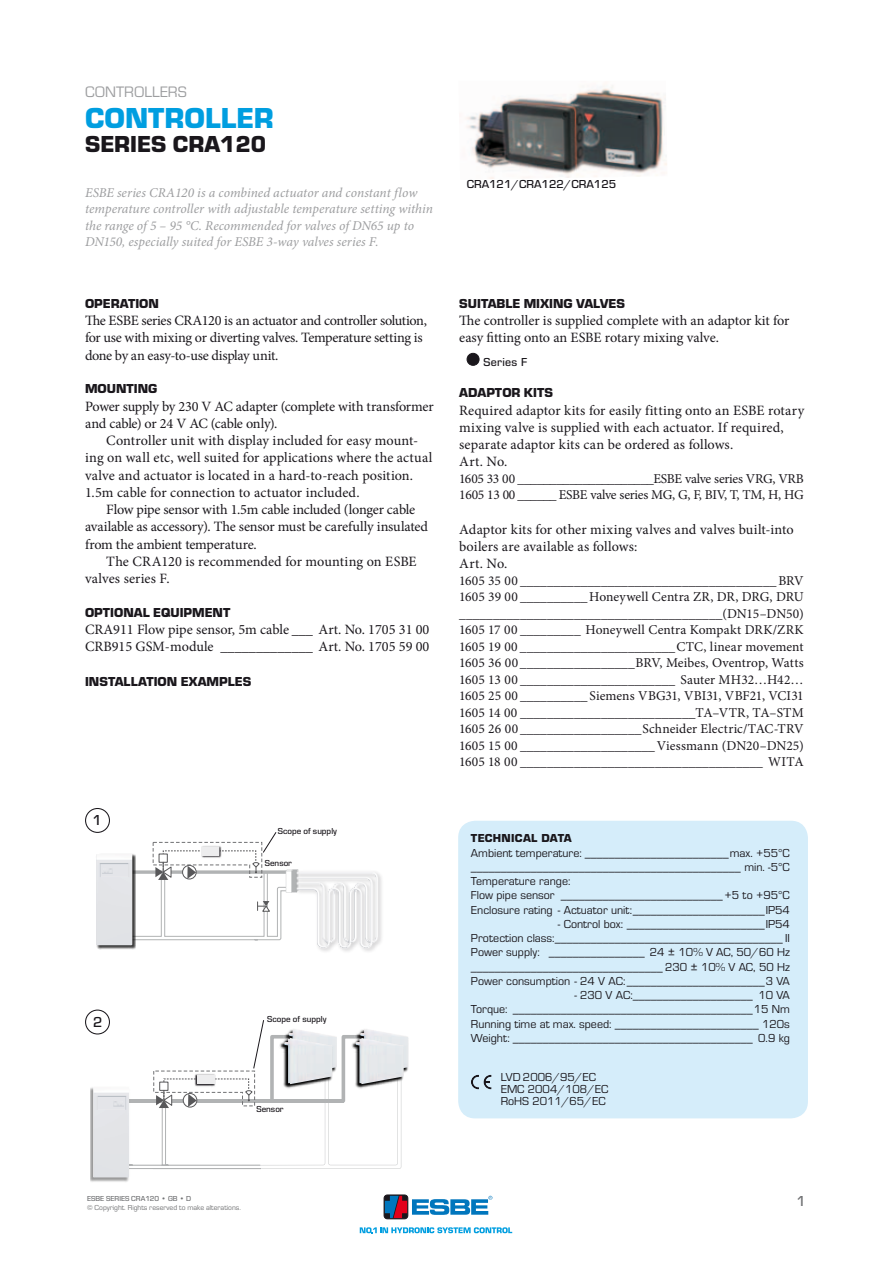
<style>
.page{position:relative;width:893px;height:1263px;background:#fff}
.page>*{position:absolute;margin:0;border:0;box-sizing:border-box;transform-origin:0 0}
.t1{font:700 30px "ESBE Eurostile";color:#009ee0}
.t2{font:700 24px "ESBE Eurostile";color:#1a171c}
.t3{font:15.75px "ESBE Eurostile";color:#9d9ea0}
.t4{font:500 15px "ESBE Eurostile";color:#1a171c}
.t5{font:500 15px "ESBE Eurostile";color:#707173}
.t6{font:14.25px/17.2px "Minion Pro";letter-spacing:-.005em;color:#1a171c}
.t7{font:13.5px/16.5px "Minion Pro";letter-spacing:-.015em;color:#1a171c}
.t8{font:italic 13.5px/16.5px "Minion Pro";color:#9d9ea0}
.t9{font:700 13.5px "ESBE Eurostile";color:#1a171c}
.t10{font:12px/14.2px "ESBE Eurostile";color:#1a171c}
.t11{font:500 12px "ESBE Eurostile";color:#1a171c}
.t12{font:700 12px "ESBE Eurostile";letter-spacing:.02em;color:#1a171c}
.t13{font:500 9px "ESBE Eurostile";color:#1a171c}
.t14{font:7.5px "ESBE Eurostile";color:#707173}
.t15{font:500 7.5px "ESBE Eurostile";color:#707173}
</style>
<div class="page">
<div style="left:458px;top:821px;width:350px;height:297px;background:#d5edfa;border-radius:17px"></div>
<svg style="left:471px;top:1075px;width:21px;height:14px"></svg>
<img style="left:96px;top:940px;width:39px;height:10px">
<img style="left:96px;top:855px;width:36px;height:90px">
<img style="left:380px;top:876px;width:2px;height:67px">
<img style="left:298px;top:869px;width:82px;height:83px">
<img style="left:90px;top:1087px;width:39px;height:95px">
<img style="left:93px;top:1087px;width:36px;height:90px">
<img style="left:408px;top:1038px;width:1px;height:29px">
<img style="left:401px;top:1035px;width:7px;height:37px">
<img style="left:401px;top:1037px;width:4px;height:53px">
<img style="left:401px;top:1038px;width:3px;height:46px">
<div style="left:85px;top:808px;width:25px;height:25px;border:1px solid #1a171c;border-radius:50%"></div>
<div style="left:85px;top:1009px;width:25px;height:25px;border:1px solid #1a171c;border-radius:50%"></div>
<img style="left:466px;top:85px;width:201px;height:94px">
<svg style="left:116px;top:832px;width:182px;height:108px"></svg>
<svg style="left:106px;top:1019px;width:295px;height:150px"></svg>
<div style="left:467px;top:353px;width:12px;height:12px;background:#1a171c;border-radius:50%"></div>
<div style="left:467px;top:353px;width:12px;height:13px;border:1px solid #1a171c;border-radius:50%"></div>
<svg style="left:360px;top:1227px;width:152px;height:6px"></svg>
<div style="left:384px;top:1195px;width:24px;height:24px;border:1px solid #1a171c;border-radius:3px"></div>
<svg style="left:385px;top:1196px;width:107px;height:22px"></svg>
<p class="t3" style="left:85px;top:83px;width:103px">Controllers</p>
<h1 class="t1" style="left:85px;top:102px;width:190px">CONTROLLER</h1>
<h2 class="t2" style="left:85px;top:131px;width:183px">SERIES CRA120</h2>
<p class="t8" style="left:85px;top:184px;width:349px">ESBE series CRA120 is a combined actuator and constant flow temperature controller with adjustable temperature setting within the range of 5 – 95 °C. Recommended for valves of DN65 up to DN150, especially suited for ESBE 3-way valves series F.</p>
<p class="t9" style="left:85px;top:296px;width:75px">OPERATION</p>
<p class="t6" style="left:85px;top:312px;width:343px">The ESBE series CRA120 is an actuator and controller solution, for use with mixing or diverting valves. Temperature setting is done by an easy-to-use display unit.</p>
<p class="t9" style="left:85px;top:381px;width:74px">MOUNTING</p>
<p class="t6" style="left:85px;top:397px;width:350px">Power supply by 230 V AC adapter (complete with transformer and cable) or 24 V AC (cable only).</p>
<p class="t6" style="left:85px;top:432px;width:349px;text-indent:21px">Controller unit with display included for easy mount&shy;ing on wall etc, well suited for applications where the actual valve and actuator is located in a hard-to-reach position.<br>1.5m cable for connection to actuator included.</p>
<p class="t6" style="left:85px;top:501px;width:344px;text-indent:21px">Flow pipe sensor with 1.5m cable included (longer cable available as accessory). The sensor must be carefully insulated from the ambient temperature.</p>
<p class="t6" style="left:85px;top:553px;width:333px;text-indent:21px">The CRA120 is recommended for mounting on ESBE valves series F.</p>
<p class="t9" style="left:85px;top:605px;width:147px">OPTIONAL EQUIPMENT</p>
<p class="t6" style="left:85px;top:621px;width:346px">CRA911 Flow pipe sensor, 5m cable ___ Art. No. 1705 31 00<br>CRB915 GSM-module _____________ Art. No. 1705 59 00</p>
<p class="t9" style="left:85px;top:674px;width:167px">INSTALLATION EXAM PLES</p>
<p class="t4" style="left:93px;top:812px;width:11px">1</p>
<p class="t4" style="left:93px;top:1014px;width:11px">2</p>
<p class="t13" style="left:278px;top:826px;width:61px">Scope of supply</p>
<p class="t13" style="left:265px;top:858px;width:29px">Sensor</p>
<p class="t13" style="left:267px;top:1014px;width:61px">Scope of supply</p>
<p class="t13" style="left:257px;top:1104px;width:29px">Sensor</p>
<p class="t11" style="left:467px;top:177px;width:151px">CRA121/CRA122/CRA125</p>
<p class="t9" style="left:459px;top:296px;width:166px">SUITABLE MIXING VALVES</p>
<p class="t6" style="left:459px;top:312px;width:332px">The controller is supplied complete with an adaptor kit for easy fitting onto an ESBE rotary mixing valve.</p>
<p class="t11" style="left:483px;top:355px;width:45px">Series F</p>
<p class="t9" style="left:459px;top:385px;width:37px">ADAPTOR</p>
<p class="t9" style="left:524px;top:385px;width:30px">KITS</p>
<p class="t6" style="left:459px;top:401px;width:346px">Required adaptor kits for easily fitting onto an ESBE rotary mixing valve is supplied with each actuator. If required, separate adaptor kits can be ordered as follows.<br>Art. No.</p>
<p class="t7" style="left:459px;top:470px;width:346px">1605 33 00 _____________________ESBE valve series VRG, VRB<br>1605 13 00 ______ ESBE valve series MG, G, F, BIV, T, TM, H, HG</p>
<p class="t6" style="left:459px;top:521px;width:336px">Adaptor kits for other mixing valves and valves built-into boilers are available as follows:<br>Art. No.</p>
<p class="t7" style="left:459px;top:572px;width:346px;text-align:justify">1605 35 00 ______________________________________BRV 1605 39 00 __________Honeywell Centra ZR, DR, DRG, DRU _______________________________________(DN15–DN50)<br>1605 17 00 _________ Honeywell Centra Kompakt DRK/ZRK 1605 19 00 _______________________CTC, linear movement 1605 36 00 _________________BRV, Meibes, Oventrop, Watts 1605 13 00 _______________________ Sauter MH32…H42… 1605 25 00 __________ Siemens VBG31, VBI31, VBF21, VCI31<br>1605 14 00 __________________________TA–VTR, TA–STM 1605 26 00 __________________Schneider Electric/TAC-TRV 1605 15 00 ____________________Viessmann (DN20–DN25)<br>1605 18 00 ____________________________________ WITA</p>
<p class="t12" style="left:471px;top:832px;width:103px">TECHNICAL DATA</p>
<p class="t10" style="left:471px;top:846px;width:320px">Ambient temperature: ________________________max. +55°C _____________________________________________ min. -5°C Temperature range:<br>Flow pipe sensor ___________________________+5 to +95°C Enclosure rating - Actuator unit:______________________IP54</p>
<p class="t10" style="left:471px;top:917px;width:320px;text-align:justify;text-indent:87px">- Control box: _______________________IP54<br>Protection class:______________________________________ II Power supply: ________________ 24 ± 10% V AC, 50/60 Hz ________________________________ 230 ± 10% V AC, 50 Hz Power consumption - 24 V AC:_______________________3 VA</p>
<p class="t10" style="left:471px;top:988px;width:320px;text-align:justify;text-indent:104px">- 230 V AC:____________________ 10 VA Torque: ________________________________________15 Nm Running time at max. speed: ________________________ 120s Weight: ________________________________________ 0.9 kg</p>
<p class="t10" style="left:501px;top:1071px;width:109px;line-height:12px">LVD 2006/95/EC<br>EMC 2004/108/EC<br>RoHS 2011/65/EC</p>
<p class="t15" style="left:87px;top:1194px;width:106px">Esbe Series CRA120 • GB • D</p>
<p class="t14" style="left:87px;top:1203px;width:155px">© Copyright. Rights reserved to make alterations.</p>
<p class="t5" style="left:796px;top:1193px;width:11px">1</p>
</div>
